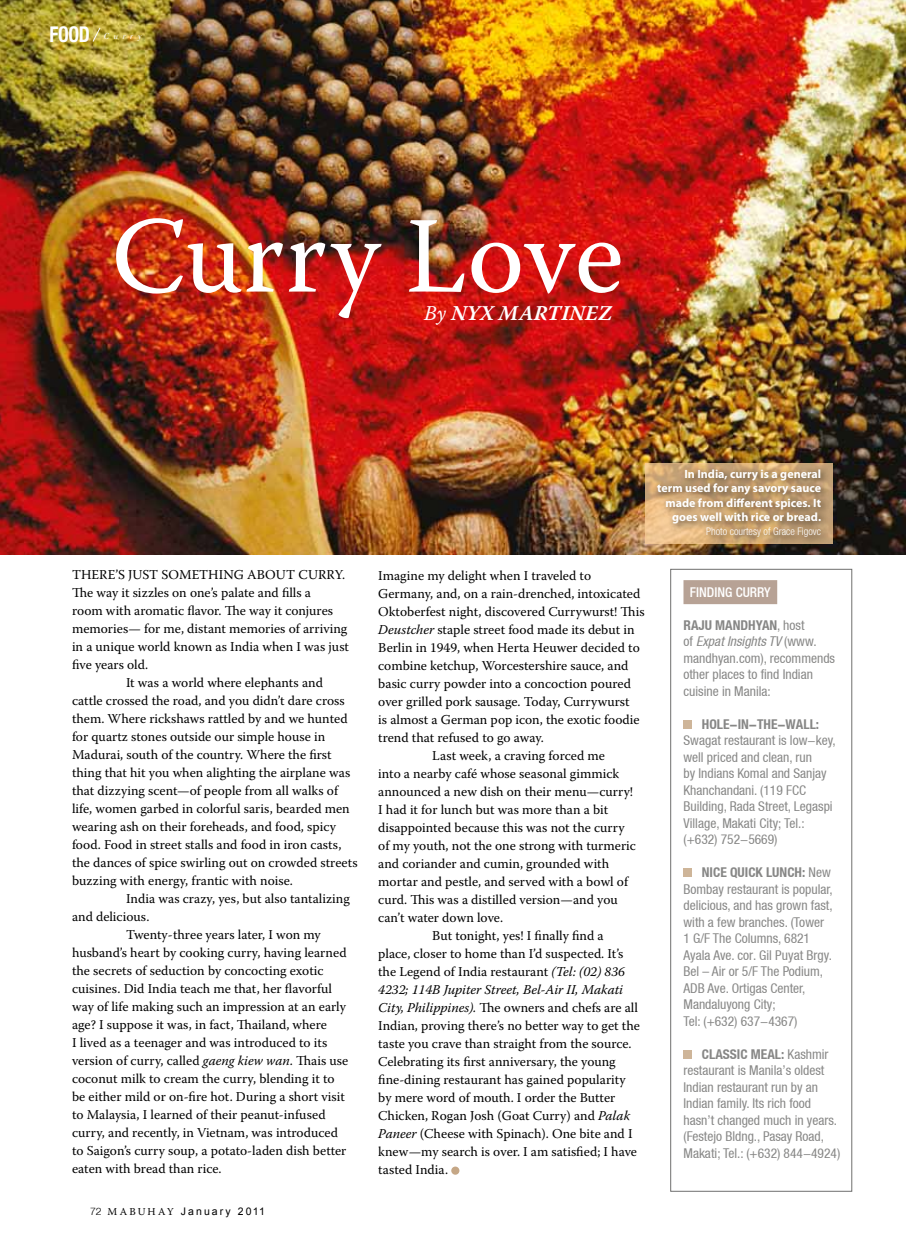
<style>
.page{position:relative;width:906px;height:1259px;background:#fff}
.page>*{position:absolute;margin:0;border:0;box-sizing:border-box;transform-origin:0 0}
.t1{font:108.3px "Warnock Pro";color:#fff}
.t2{font:700 condensed 21.75px "Helvetica Neue LT Pro";color:#fff;scale:.89 1}
.t3{font:italic 700 21px "Warnock Pro";letter-spacing:.015em;color:#fff}
.t4{font:13.5px "Warnock Pro";color:#000}
.t5{font:condensed 13.5px/16.5px "Helvetica Neue LT";color:#878786}
.t6{font:italic 13.5px "Warnock Pro";color:#000}
.t7{font:700 condensed 13.5px "Helvetica Neue LT";color:#878786}
.t8{font:500 condensed 13.5px "Helvetica Neue LT";color:#fff}
.t9{font:700 12px/14.4px "Myriad Pro";color:#fff;text-align:right}
.t10{font:300 condensed 10.5px "Helvetica Neue LT Pro";color:#fff}
.t11{font:10.5px "Arial";letter-spacing:.2em;color:#000}
.t12{font:italic 9px "Bodoni Std";letter-spacing:.5em;color:#fff}
.s1{font-weight:400}
.s2{font-style:italic}
.s3{font-family:"Helvetica Neue LT";font-weight:300}
.s4{font-family:"Warnock Pro"}
.s5{font-weight:700}
</style>
<div class="page">
<img style="left:0;top:0;width:906px;height:554px">
<div style="left:451px;top:1166px;width:8px;height:8px;background:#c5a786;border-radius:50%"></div>
<div style="left:683px;top:580px;width:94px;height:24px;background:#b7a295"></div>
<div style="left:683px;top:720px;width:9px;height:8px;background:#ceb599"></div>
<div style="left:683px;top:868px;width:9px;height:9px;background:#ceb599"></div>
<div style="left:683px;top:1050px;width:9px;height:8px;background:#ceb599"></div>
<div style="left:670px;top:569px;width:182px;height:622px;border:1px solid #6f6f6e"></div>
<svg style="left:645px;top:462px;width:187px;height:81px"></svg>
<div style="left:651px;top:463px;width:179px;height:84px;background:#000;opacity:.75"></div>
<svg style="left:92px;top:27px;width:8px;height:15px"></svg>
<h2 class="t2" style="left:50px;top:22px;width:47px">FOOD</h2>
<p class="t12" style="left:104px;top:31px;width:39px">Curry</p>
<h1 class="t1" style="left:111px;top:191px;width:514px">Curry Love</h1>
<h3 class="t3" style="left:424px;top:300px;width:189px"><span class="s1">By</span> NYX MARTINEZ</h3>
<p class="t4" style="left:72px;top:567px;width:275px">THERE’S JUST SOMETHING ABOUT CURRY.</p>
<p class="t4" style="left:72px;top:585px;width:241px">The way it sizzles on one’s palate and fills a</p>
<p class="t4" style="left:72px;top:603px;width:263px">room with aromatic flavor. The way it conjures</p>
<p class="t4" style="left:72px;top:621px;width:277px">memories— for me, distant memories of arriving</p>
<p class="t4" style="left:72px;top:639px;width:278px">in a unique world known as India when I was just</p>
<p class="t4" style="left:72px;top:657px;width:78px">five years old.</p>
<p class="t4" style="left:126px;top:675px;width:198px">It was a world where elephants and</p>
<p class="t4" style="left:72px;top:693px;width:274px">cattle crossed the road, and you didn’t dare cross</p>
<p class="t4" style="left:72px;top:711px;width:277px">them. Where rickshaws rattled by and we hunted</p>
<p class="t4" style="left:72px;top:729px;width:255px">for quartz stones outside our simple house in</p>
<p class="t4" style="left:72px;top:747px;width:261px">Madurai, south of the country. Where the first</p>
<p class="t4" style="left:72px;top:765px;width:280px">thing that hit you when alighting the airplane was</p>
<p class="t4" style="left:72px;top:783px;width:267px">that dizzying scent—of people from all walks of</p>
<p class="t4" style="left:72px;top:801px;width:279px">life, women garbed in colorful saris, bearded men</p>
<p class="t4" style="left:72px;top:819px;width:265px">wearing ash on their foreheads, and food, spicy</p>
<p class="t4" style="left:72px;top:837px;width:271px">food. Food in street stalls and food in iron casts,</p>
<p class="t4" style="left:72px;top:855px;width:287px">the dances of spice swirling out on crowded streets</p>
<p class="t4" style="left:72px;top:873px;width:222px">buzzing with energy, frantic with noise.</p>
<p class="t4" style="left:126px;top:891px;width:225px">India was crazy, yes, but also tantalizing</p>
<p class="t4" style="left:72px;top:909px;width:79px">and delicious.</p>
<p class="t4" style="left:126px;top:927px;width:196px">Twenty-three years later, I won my</p>
<p class="t4" style="left:72px;top:945px;width:276px">husband’s heart by cooking curry, having learned</p>
<p class="t4" style="left:72px;top:963px;width:253px">the secrets of seduction by concocting exotic</p>
<p class="t4" style="left:72px;top:981px;width:262px">cuisines. Did India teach me that, her flavorful</p>
<p class="t4" style="left:72px;top:999px;width:275px">way of life making such an impression at an early</p>
<p class="t4" style="left:72px;top:1017px;width:256px">age? I suppose it was, in fact, Thailand, where</p>
<p class="t4" style="left:72px;top:1035px;width:257px">I lived as a teenager and was introduced to its</p>
<p class="t4" style="left:72px;top:1052px;width:278px">version of curry, called <span class="s2">gaeng kiew wan</span>. Thais use</p>
<p class="t4" style="left:72px;top:1070px;width:264px">coconut milk to cream the curry, blending it to</p>
<p class="t4" style="left:72px;top:1088px;width:274px">be either mild or on-fire hot. During a short visit</p>
<p class="t4" style="left:72px;top:1106px;width:255px">to Malaysia, I learned of their peanut-infused</p>
<p class="t4" style="left:72px;top:1124px;width:267px">curry, and recently, in Vietnam, was introduced</p>
<p class="t4" style="left:72px;top:1142px;width:276px">to Saigon’s curry soup, a potato-laden dish better</p>
<p class="t4" style="left:72px;top:1160px;width:151px">eaten with bread than rice.</p>
<p class="t11" style="left:90px;top:1204px;width:176px"><span class="s3">72</span> <span class="s4">MABUHAY</span> January 2011</p>
<p class="t9" style="left:657px;top:466px;width:165px">In India, curry is a general term used for any savory sauce made from different spices. It goes well with rice or bread.</p>
<p class="t10" style="left:706px;top:526px;width:117px">Photo courtesy of Grace Figovc</p>
<p class="t4" style="left:378px;top:568px;width:214px">Imagine my delight when I traveled to</p>
<p class="t4" style="left:378px;top:586px;width:264px">Germany, and, on a rain-drenched, intoxicated</p>
<p class="t4" style="left:378px;top:604px;width:268px">Oktoberfest night, discovered Currywurst! This</p>
<p class="t4" style="left:378px;top:622px;width:258px"><span class="s2">Deustcher</span> staple street food made its debut in</p>
<p class="t4" style="left:378px;top:640px;width:263px">Berlin in 1949, when Herta Heuwer decided to</p>
<p class="t4" style="left:378px;top:658px;width:252px">combine ketchup, Worcestershire sauce, and</p>
<p class="t4" style="left:378px;top:676px;width:254px">basic curry powder into a concoction poured</p>
<p class="t4" style="left:378px;top:694px;width:253px">over grilled pork sausage. Today, Currywurst</p>
<p class="t4" style="left:378px;top:712px;width:263px">is almost a German pop icon, the exotic foodie</p>
<p class="t4" style="left:378px;top:730px;width:167px">trend that refused to go away.</p>
<p class="t4" style="left:432px;top:748px;width:174px">Last week, a craving forced me</p>
<p class="t4" style="left:378px;top:766px;width:242px">into a nearby café whose seasonal gimmick</p>
<p class="t4" style="left:378px;top:784px;width:256px">announced a new dish on their menu—curry!</p>
<p class="t4" style="left:378px;top:802px;width:231px">I had it for lunch but was more than a bit</p>
<p class="t4" style="left:378px;top:820px;width:248px">disappointed because this was not the curry</p>
<p class="t4" style="left:378px;top:838px;width:259px">of my youth, not the one strong with turmeric</p>
<p class="t4" style="left:378px;top:856px;width:232px">and coriander and cumin, grounded with</p>
<p class="t4" style="left:378px;top:874px;width:251px">mortar and pestle, and served with a bowl of</p>
<p class="t4" style="left:378px;top:892px;width:241px">curd. This was a distilled version—and you</p>
<p class="t4" style="left:378px;top:910px;width:126px">can’t water down love.</p>
<p class="t4" style="left:432px;top:928px;width:173px">But tonight, yes! I finally find a</p>
<p class="t4" style="left:378px;top:946px;width:247px">place, closer to home than I’d suspected. It’s</p>
<p class="t4" style="left:378px;top:964px;width:248px">the Legend of India restaurant <span class="s2">(Tel: (02) 836</span></p>
<p class="t6" style="left:378px;top:982px;width:246px">4232; 114B Jupiter Street, Bel-Air II, Makati</p>
<p class="t4" style="left:378px;top:1000px;width:261px"><span class="s2">City, Philippines).</span> The owners and chefs are all</p>
<p class="t4" style="left:378px;top:1018px;width:263px">Indian, proving there’s no better way to get the</p>
<p class="t4" style="left:378px;top:1036px;width:255px">taste you crave than straight from the source.</p>
<p class="t4" style="left:378px;top:1054px;width:239px">Celebrating its first anniversary, the young</p>
<p class="t4" style="left:378px;top:1072px;width:249px">fine-dining restaurant has gained popularity</p>
<p class="t4" style="left:378px;top:1090px;width:238px">by mere word of mouth. I order the Butter</p>
<p class="t4" style="left:378px;top:1108px;width:253px">Chicken, Rogan Josh (Goat Curry) and <span class="s2">Palak</span></p>
<p class="t4" style="left:378px;top:1126px;width:256px"><span class="s2">Paneer</span> (Cheese with Spinach). One bite and I</p>
<p class="t4" style="left:378px;top:1143px;width:260px">knew—my search is over. I am satisfied; I have</p>
<p class="t4" style="left:378px;top:1161px;width:71px">tasted India.</p>
<p class="t8" style="left:690px;top:584px;width:82px">FINDING CURRY</p>
<p class="t5" style="left:683px;top:616px;width:153px"><span class="s5">RAJU MANDHYAN</span>, host<br>of <span class="s2">Expat Insights TV</span> (www. mandhyan.com), recommends other places to find Indian cuisine in Manila:</p>
<p class="t7" style="left:702px;top:715px;width:119px">HOLE-IN-THE-WALL:</p>
<p class="t5" style="left:683px;top:732px;width:154px">Swagat restaurant is low-key, well priced and clean, run<br>by Indians Komal and Sanjay<br>Khanchandani. (119 FCC<br>Building, Rada Street, Legaspi<br>Village, Makati City; Tel.: (+632) 752-5669)</p>
<p class="t5" style="left:683px;top:864px;width:151px;text-indent:18px"><span class="s5">NICE QUICK LUNCH:</span> New<br>Bombay restaurant is popular, delicious, and has grown fast, with a few branches. (Tower<br>1 G/F The Columns, 6821<br>Ayala Ave. cor. Gil Puyat Brgy.<br>Bel – Air or 5/F The Podium,<br>ADB Ave. Ortigas Center,<br>Mandaluyong City;<br>Tel: (+632) 637-4367)</p>
<p class="t5" style="left:683px;top:1045px;width:158px;text-indent:18px"><span class="s5">CLASSIC MEAL:</span> Kashmir restaurant is Manila’s oldest<br>Indian restaurant run by an<br>Indian family. Its rich food hasn’t changed much in years. (Festejo Bldng., Pasay Road,<br>Makati; Tel.: (+632) 844-4924)</p>
</div>
